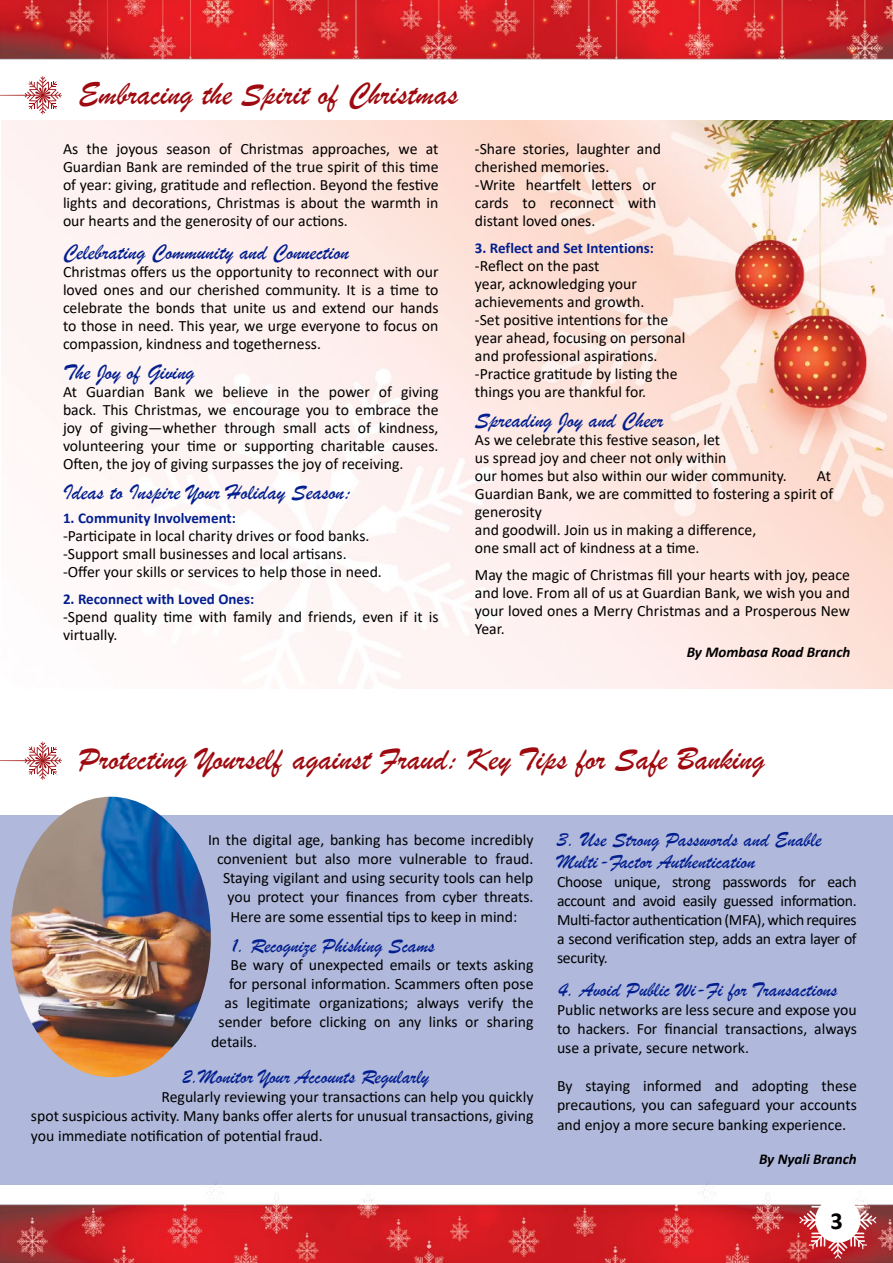
<style>
.page{position:relative;width:893px;height:1263px;background:#fff}
.page>*{position:absolute;margin:0;border:0;box-sizing:border-box;transform-origin:0 0}
.t1{font:33px "Brush Script";color:#9e0a0f}
.t2{font:700 24.45px "Calibri";color:#000}
.t3{font:22.5px "Brush Script";color:#031f8f}
.t4{font:21px/22.2px "Brush Script";color:#031f8f}
.t5{font:15.75px/18px "Calibri";color:#000;text-align:justify}
.t6{font:700 15px "Calibri";color:#031f8f}
.t7{font:italic 700 15px "Calibri";color:#000}
.s1{font-size:16.5px}
</style>
<div class="page">
<img style="left:0;top:0;width:893px;height:1263px">
<svg style="left:799px;top:1184px;width:77px;height:74px"></svg>
<div style="left:815px;top:1197px;width:45px;height:46px;background:#fff;border-radius:50%"></div>
<img style="left:1px;top:121px;width:892px;height:568px">
<hr style="left:0;top:95px;width:43px;height:1px;background:#9e0a0f">
<svg style="left:25px;top:76px;width:37px;height:38px"></svg>
<div style="left:0;top:815px;width:893px;height:369px;background:#b0b9dc"></div>
<hr style="left:0;top:760px;width:43px;height:1px;background:#9e0a0f">
<svg style="left:25px;top:741px;width:37px;height:39px"></svg>
<img style="left:10px;top:797px;width:201px;height:280px">
<h1 class="t1" style="left:79px;top:74px;width:381px">Embracing the Spirit of Christmas</h1>
<p class="t5" style="left:63px;top:140px;width:377px">As the joyous season of Christmas approaches, we at Guardian Bank are reminded of the true spirit of this time of year: giving, gratitude and reflection. Beyond the festive lights and decorations, Christmas is about the warmth in our hearts and the generosity of our actions.</p>
<h3 class="t3" style="left:63px;top:239px;width:287px">Celebrating Community and Connection</h3>
<p class="t5" style="left:63px;top:263px;width:377px">Christmas offers us the opportunity to reconnect with our loved ones and our cherished community. It is a time to celebrate the bonds that unite us and extend our hands to those in need. This year, we urge everyone to focus on compassion, kindness and togetherness.</p>
<h3 class="t3" style="left:63px;top:359px;width:133px">The Joy of Giving</h3>
<p class="t5" style="left:63px;top:383px;width:377px">At Guardian Bank we believe in the power of giving back. This Christmas, we encourage you to embrace the joy of giving—whether through small acts of kindness, volunteering your time or supporting charitable causes.<br>Often, the joy of giving surpasses the joy of receiving.</p>
<h3 class="t3" style="left:63px;top:479px;width:290px">Ideas to Inspire Your Holiday Season:</h3>
<p class="t6" style="left:63px;top:508px;width:174px">1. Community Involvement:</p>
<p class="t5" style="left:63px;top:527px;width:320px;text-align:left">-Participate in local charity drives or food banks. -Support small businesses and local artisans. -Offer your skills or services to help those in need.</p>
<p class="t6" style="left:63px;top:589px;width:193px">2. Reconnect with Loved Ones:</p>
<p class="t5" style="left:63px;top:608px;width:377px">-Spend quality time with family and friends, even if it is virtually.</p>
<p class="t5" style="left:475px;top:140px;width:187px;text-align:left">-Share stories, laughter and cherished memories.<br>-Write heartfelt letters or cards to reconnect with distant loved ones.</p>
<p class="t6" style="left:475px;top:238px;width:181px">3. Reflect and Set Intentions:</p>
<p class="t5" style="left:475px;top:257px;width:212px;text-align:left">-Reflect on the past<br>year, acknowledging your achievements and growth.<br>-Set positive intentions for the year ahead, focusing on personal and professional aspirations. -Practice gratitude by listing the things you are thankful for.</p>
<h3 class="t3" style="left:475px;top:407px;width:190px">Spreading Joy and Cheer</h3>
<p class="t5" style="left:475px;top:431px;width:313px;text-align:left">As we celebrate this festive season, let<br>us spread joy and cheer not only within<br>our homes but also within our wider community.</p>
<p class="t5" style="left:475px;top:467px;width:360px;text-align:left;text-indent:342px">At<br>Guardian Bank, we are committed to fostering a spirit of generosity<br>and goodwill. Join us in making a difference,<br>one small act of kindness at a time.</p>
<p class="t5" style="left:475px;top:566px;width:377px">May the magic of Christmas fill your hearts with joy, peace and love. From all of us at Guardian Bank, we wish you and your loved ones a Merry Christmas and a Prosperous New Year.</p>
<p class="t7" style="left:687px;top:641px;width:165px">By Mombasa Road Branch</p>
<h1 class="t1" style="left:79px;top:739px;width:688px">Protecting Yourself against Fraud: Key Tips for Safe Banking</h1>
<p class="t5" style="left:208px;top:830px;width:327px">In the digital age, banking has become incredibly</p>
<p class="t5" style="left:217px;top:849px;width:318px">convenient but also more vulnerable to fraud.</p>
<p class="t5" style="left:223px;top:868px;width:312px">Staying vigilant and using security tools can help</p>
<p class="t5" style="left:227px;top:887px;width:307px">you protect your finances from cyber threats.</p>
<p class="t5" style="left:230px;top:907px;width:288px">Here are some essential tips to keep in mind:</p>
<h3 class="t4" style="left:232px;top:934px;width:204px">1. Recognize Phishing Scams</h3>
<p class="t5" style="left:230px;top:956px;width:304px">Be wary of unexpected emails or texts asking</p>
<p class="t5" style="left:229px;top:975px;width:306px">for personal information. Scammers often pose</p>
<p class="t5" style="left:224px;top:994px;width:310px">as legitimate organizations; always verify the</p>
<p class="t5" style="left:218px;top:1012px;width:316px">sender before clicking on any links or sharing</p>
<p class="t5" style="left:211px;top:1032px;width:47px">details.</p>
<h3 class="t4" style="left:182px;top:1066px;width:248px">2.Monitor Your Accounts Regularly</h3>
<p class="t5" style="left:31px;top:1086px;width:504px;line-height:19.4px;text-indent:131px">Regularly reviewing your transactions can help you quickly spot suspicious activity. Many banks offer alerts for unusual transactions, giving you immediate notification of potential fraud.</p>
<h3 class="t4" style="left:557px;top:829px;width:266px">3. Use Strong Passwords and Enable<br>Multi-Factor Authentication</h3>
<p class="t5" style="left:557px;top:872px;width:301px;line-height:19px">Choose unique, strong passwords for each account and avoid easily guessed information.<br>Multi-factor authentication (MFA), which requires a second verification step, adds an extra layer of security.</p>
<h3 class="t4" style="left:559px;top:979px;width:280px">4. Avoid Public Wi-Fi for Transactions</h3>
<p class="t5" style="left:557px;top:1000px;width:301px;line-height:18.9px">Public networks are less secure and expose you to hackers. For financial transactions, always use a private, secure network.</p>
<p class="t5" style="left:557px;top:1076px;width:301px;line-height:19.4px">By staying informed and adopting these precautions, you can safeguard your accounts and enjoy a more secure banking experience<span class="s1">.</span></p>
<p class="t7" style="left:759px;top:1148px;width:99px">By Nyali Branch</p>
<h2 class="t2" style="left:830px;top:1204px;width:14px">3</h2>
</div>
